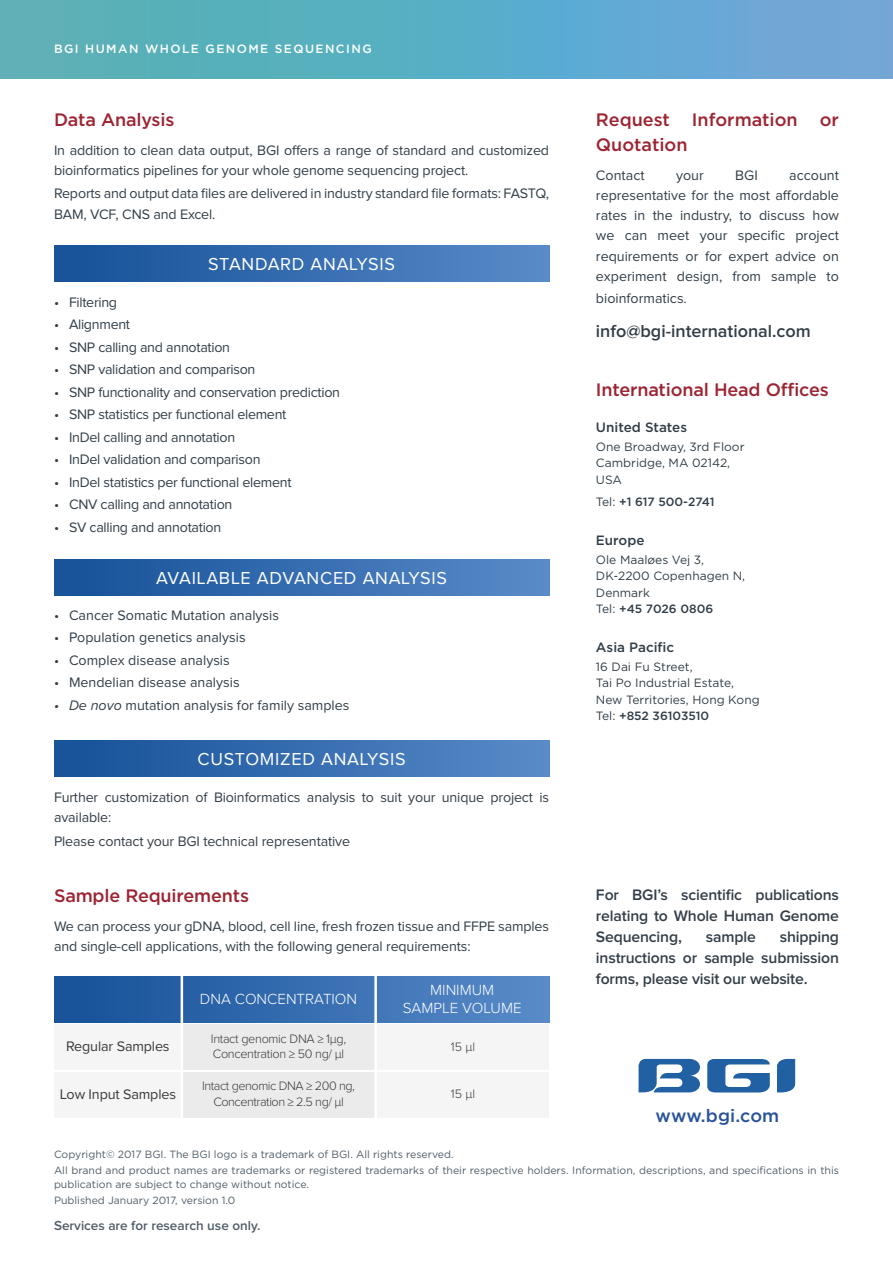
<style>
.page{position:relative;width:893px;height:1263px;background:#fff}
.page>*{position:absolute;margin:0;border:0;box-sizing:border-box;transform-origin:0 0}
.t1{font:500 18px/24.8px "Gotham";letter-spacing:-.01em;color:#9d2432}
.t2{font:18px "Proxima Nova";letter-spacing:.04em;color:#fff}
.t3{font:600 18px "Proxima Nova";color:#313e48}
.t4{font:500 18px "Gotham";letter-spacing:.005em;color:#28519b}
.t5{font:600 15.75px/21px "Proxima Nova";letter-spacing:-.01em;color:#333e48;text-align:justify}
.t6{font:300 15.15px/18.3px "Proxima Nova";color:#fff;text-align:center}
.t7{font:14.4px "Proxima Nova";letter-spacing:-.01em;color:#3d393a}
.t8{font:14.25px/20.2px "Proxima Nova";letter-spacing:-.01em;color:#313e48}
.t9{font:14.25px/20.2px "Proxima Nova";letter-spacing:-.01em;color:#333e48}
.t10{font:600 13.5px "Proxima Nova";color:#505d68}
.t11{font:500 13.5px "Gotham";color:#313e48}
.t12{font:300 12.6px/15.1px "Proxima Nova";letter-spacing:-.025em;color:#3d393a}
.t13{font:12px/16.5px "Gotham";color:#313e48}
.t14{font:500 12px "Gotham";letter-spacing:.12em;color:#fdfefe}
.t15{font:500 12px "Gotham";letter-spacing:-.01em;color:#313e48}
.t16{font:10.5px/16.2px "Gotham";color:#505d68}
.s1{font-style:italic}
.s2{font-weight:400}
.s3{font-weight:500}
</style>
<div class="page">
<img style="left:0;top:0;width:893px;height:78px">
<div style="left:54px;top:245px;width:495px;height:37px;background:linear-gradient(to right,#155097,#598bc9)"></div>
<div style="left:54px;top:560px;width:495px;height:35px;background:linear-gradient(to right,#155097,#598bc9)"></div>
<div style="left:54px;top:740px;width:495px;height:37px;background:linear-gradient(to right,#155097,#598bc9)"></div>
<div style="left:54px;top:976px;width:495px;height:46px;background:linear-gradient(to right,#165097,#588bc9)"></div>
<div style="left:54px;top:1024px;width:128px;height:46px;background:#f5f5f5"></div>
<div style="left:182px;top:1024px;width:193px;height:46px;background:#ebebeb"></div>
<div style="left:375px;top:1024px;width:174px;height:46px;background:#f5f5f5"></div>
<div style="left:375px;top:1072px;width:174px;height:46px;background:#f5f5f5"></div>
<div style="left:182px;top:1072px;width:193px;height:46px;background:#ebebeb"></div>
<div style="left:54px;top:1072px;width:128px;height:46px;background:#f5f5f5"></div>
<hr style="left:374px;top:975px;width:3px;height:143px;background:#fff">
<hr style="left:181px;top:975px;width:2px;height:143px;background:#fff">
<svg style="left:639px;top:1059px;width:61px;height:33px"></svg>
<svg style="left:777px;top:1059px;width:18px;height:33px"></svg>
<svg style="left:707px;top:1059px;width:63px;height:33px"></svg>
<p class="t14" style="left:54px;top:43px;width:319px">BGI HUMAN WHOLE GENOME SEQUENCING</p>
<p class="t1" style="left:54px;top:108px;width:122px">Data Analysis</p>
<p class="t8" style="left:54px;top:141px;width:497px">In addition to clean data output, BGI offers a range of standard and customized bioinformatics pipelines for your whole genome sequencing project.</p>
<p class="t8" style="left:54px;top:184px;width:497px">Reports and output data files are delivered in industry standard file formats: FASTQ,<br>BAM, VCF, CNS and Excel.</p>
<p class="t2" style="left:208px;top:256px;width:189px">STANDARD ANALYSIS</p>
<p class="t8" style="left:54px;top:293px;width:65px">• Filtering</p>
<p class="t8" style="left:54px;top:315px;width:78px">• Alignment</p>
<p class="t8" style="left:54px;top:338px;width:178px">• SNP calling and annotation</p>
<p class="t8" style="left:54px;top:360px;width:203px">• SNP validation and comparison</p>
<p class="t8" style="left:54px;top:383px;width:288px">• SNP functionality and conservation prediction</p>
<p class="t8" style="left:54px;top:405px;width:234px">• SNP statistics per functional element</p>
<p class="t8" style="left:54px;top:428px;width:183px">• InDel calling and annotation</p>
<p class="t8" style="left:54px;top:450px;width:208px">• InDel validation and comparison</p>
<p class="t8" style="left:54px;top:473px;width:239px">• InDel statistics per functional element</p>
<p class="t8" style="left:54px;top:495px;width:180px">• CNV calling and annotation</p>
<p class="t8" style="left:54px;top:518px;width:169px">• SV calling and annotation</p>
<p class="t2" style="left:156px;top:570px;width:293px">AVAILABLE ADVANCED ANALYSIS</p>
<p class="t8" style="left:54px;top:606px;width:226px">• Cancer Somatic Mutation analysis</p>
<p class="t8" style="left:54px;top:628px;width:193px">• Population genetics analysis</p>
<p class="t8" style="left:54px;top:651px;width:177px">• Complex disease analysis</p>
<p class="t8" style="left:54px;top:673px;width:187px">• Mendelian disease analysis</p>
<p class="t8" style="left:54px;top:696px;width:297px"><span class="s1">• De novo</span> mutation analysis for family samples</p>
<p class="t2" style="left:198px;top:751px;width:210px">CUSTOMIZED ANALYSIS</p>
<p class="t9" style="left:54px;top:788px;width:497px">Further customization of Bioinformatics analysis to suit your unique project is available:</p>
<p class="t9" style="left:54px;top:831px;width:298px">Please contact your BGI technical representative</p>
<p class="t1" style="left:54px;top:884px;width:196px">Sample Requirements</p>
<p class="t8" style="left:54px;top:917px;width:497px">We can process your gDNA, blood, cell line, fresh frozen tissue and FFPE samples and single-cell applications, with the following general requirements:</p>
<p class="t6" style="left:200px;top:991px;width:159px">DNA CONCENTRATION</p>
<p class="t6" style="left:403px;top:981px;width:120px">MINIMUM<br>SAMPLE VOLUME</p>
<p class="t7" style="left:66px;top:1040px;width:105px">Regular Samples</p>
<p class="t12" style="left:211px;top:1032px;width:137px">Intact genomic DNA ≥ 1µg,<br>Concentration ≥ 50 ng/ µl</p>
<p class="t12" style="left:451px;top:1040px;width:26px">15 µl</p>
<p class="t7" style="left:60px;top:1088px;width:118px">Low Input Samples</p>
<p class="t12" style="left:202px;top:1079px;width:155px;text-align:center">Intact genomic DNA ≥ 200 ng,<br>Concentration ≥ 2.5 ng/ µl</p>
<p class="t12" style="left:451px;top:1087px;width:26px">15 µl</p>
<p class="t1" style="left:596px;top:108px;width:244px">Request Information or<br>Quotation</p>
<p class="t8" style="left:596px;top:166px;width:50px">Contact</p>
<p class="t8" style="left:676px;top:166px;width:29px">your</p>
<p class="t8" style="left:735px;top:166px;width:24px">BGI</p>
<p class="t8" style="left:596px;top:166px;width:245px;text-align:justify;text-indent:193px">account representative for the most affordable rates in the industry, to discuss how we can meet your specific project requirements or for expert advice on experiment design, from sample to</p>
<p class="t8" style="left:596px;top:289px;width:92px">bioinformatics.</p>
<p class="t3" style="left:596px;top:323px;width:216px">info@bgi-international.com</p>
<p class="t1" style="left:596px;top:378px;width:234px">International Head Offices</p>
<p class="t11" style="left:596px;top:421px;width:93px">United States</p>
<p class="t13" style="left:596px;top:439px;width:150px">One Broadway, 3rd Floor<br>Cambridge, MA 02142,<br>USA</p>
<p class="t15" style="left:596px;top:496px;width:120px"><span class="s2">Tel:</span> +1 617 500-2741</p>
<p class="t11" style="left:596px;top:534px;width:50px">Europe</p>
<p class="t13" style="left:596px;top:552px;width:151px">Ole Maaløes Vej 3,<br>DK-2200 Copenhagen N,<br>Denmark<br>Tel: <span class="s3">+45 7026 0806</span></p>
<p class="t11" style="left:596px;top:641px;width:80px">Asia Pacific</p>
<p class="t13" style="left:596px;top:659px;width:165px">16 Dai Fu Street,<br>Tai Po Industrial Estate,<br>New Territories, Hong Kong<br>Tel: <span class="s3">+852 36103510</span></p>
<p class="t5" style="left:596px;top:885px;width:245px">For BGI’s scientific publications relating to Whole Human Genome Sequencing,</p>
<p class="t5" style="left:596px;top:927px;width:245px;text-indent:184px">shipping instructions or sample submission forms, please visit our website.</p>
<p class="t5" style="left:706px;top:927px;width:51px">sample</p>
<p class="t4" style="left:656px;top:1107px;width:125px">www.bgi.com</p>
<p class="t16" style="left:54px;top:1147px;width:786px">Copyright© 2017 BGI. The BGI logo is a trademark of BGI. All rights reserved.<br>All brand and product names are trademarks or registered trademarks of their respective holders. Information, descriptions, and specifications in this</p>
<p class="t16" style="left:54px;top:1177px;width:257px">publication are subject to change without notice.<br>Published January 2017, version 1.0</p>
<p class="t10" style="left:54px;top:1220px;width:208px">Services are for research use only.</p>
</div>
